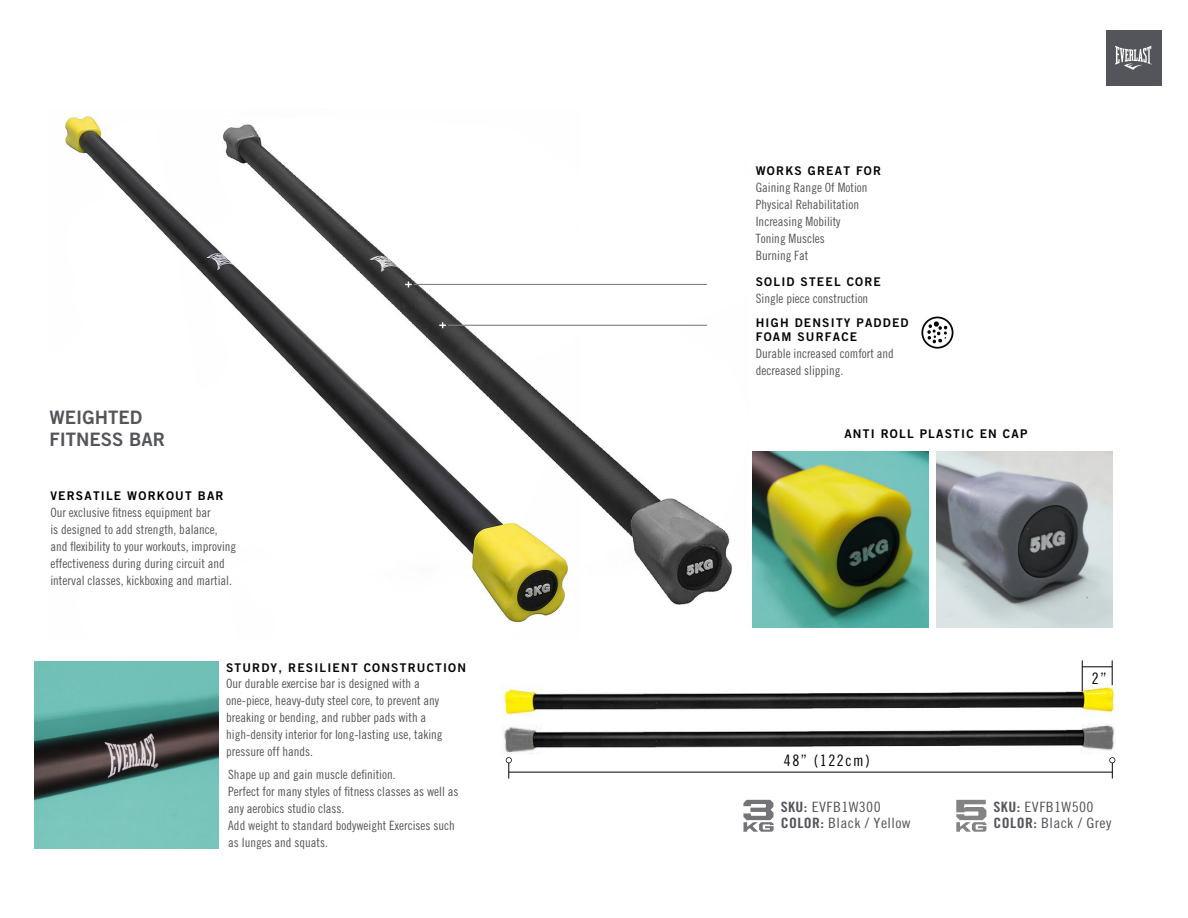
<style>
.page{position:relative;width:1188px;height:918px;background:#fff}
.page>*{position:absolute;margin:0;border:0;box-sizing:border-box;transform-origin:0 0}
.t1{font:18.6px/22.2px "Trade Gothic LT Std Bd 2";color:#54555a}
.t2{font:15.75px "Trade Gothic LT Std Cn 18";letter-spacing:.1em;color:#000}
.t3{font:14.25px/15.8px "Trade Gothic LT Std Cn 18";letter-spacing:.025em;color:#54555a;scale:1.11 1}
.t4{font:12.9px/17.1px "Trade Gothic LT Std Cn 18";color:#54555a}
.t5{font:12px/14.4px "Trade Gothic LT Std Bd 2";letter-spacing:.1em;color:#070606}
.t6{font:12px "Trade Gothic LT Std Bd 2";letter-spacing:.1em;color:#000}
.s1{font-family:"Trade Gothic Bold Cond Twenty"}
</style>
<div class="page">
<img style="left:65px;top:116px;width:667px;height:507px">
<div style="left:1106px;top:30px;width:55px;height:56px;background:#54555a"></div>
<svg style="left:1115px;top:46px;width:37px;height:24px"></svg>
<svg style="left:743px;top:800px;width:31px;height:32px"></svg>
<svg style="left:956px;top:800px;width:30px;height:32px"></svg>
<img style="left:753px;top:451px;width:175px;height:176px">
<img style="left:937px;top:451px;width:175px;height:176px">
<hr style="left:414px;top:284px;width:293px;height:1px;background:#808080">
<svg style="left:405px;top:281px;width:7px;height:6px"></svg>
<hr style="left:448px;top:325px;width:259px;height:1px;background:#808080">
<svg style="left:439px;top:322px;width:7px;height:6px"></svg>
<svg style="left:921px;top:317px;width:32px;height:32px"></svg>
<img style="left:502px;top:678px;width:614px;height:84px">
<svg style="left:1109px;top:757px;width:6px;height:22px"></svg>
<svg style="left:506px;top:757px;width:6px;height:22px"></svg>
<hr style="left:509px;top:772px;width:603px;height:1px;background:#000">
<hr style="left:1082px;top:660px;width:1px;height:31px;background:#000">
<svg style="left:1112px;top:660px;width:1px;height:25px"></svg>
<hr style="left:1082px;top:666px;width:30px;height:1px;background:#000">
<img style="left:34px;top:662px;width:184px;height:186px">
<h1 class="t1" style="left:49px;top:406px;width:117px">WEIGHTED<br>FITNESS BAR</h1>
<p class="t6" style="left:50px;top:488px;width:175px">VERSATILE WORKOUT BAR</p>
<p class="t4" style="left:50px;top:503px;width:187px">Our exclusive fitness equipment bar<br>is designed to add strength, balance, and flexibility to your workouts, improving effectiveness during during circuit and interval classes, kickboxing and martial.</p>
<p class="t5" style="left:226px;top:660px;width:242px">STURDY, RESILIENT CONSTRUCTION</p>
<p class="t4" style="left:226px;top:674px;width:218px">Our durable exercise bar is designed with a one-piece, heavy-duty steel core, to prevent any breaking or bending, and rubber pads with a high-density interior for long-lasting use, taking pressure off hands.</p>
<p class="t4" style="left:228px;top:766px;width:232px">Shape up and gain muscle definition.<br>Perfect for many styles of fitness classes as well as any aerobics studio class.<br>Add weight to standard bodyweight Exercises such as lunges and squats.</p>
<p class="t5" style="left:756px;top:163px;width:127px">WORKS GREAT FOR</p>
<p class="t4" style="left:756px;top:178px;width:113px">Gaining Range Of Motion<br>Physical Rehabilitation<br>Increasing Mobility<br>Toning Muscles<br>Burning Fat</p>
<p class="t5" style="left:756px;top:274px;width:127px">SOLID STEEL CORE</p>
<p class="t4" style="left:756px;top:290px;width:114px">Single piece construction</p>
<p class="t5" style="left:756px;top:315px;width:154px">HIGH DENSITY PADDED<br>FOAM SURFACE</p>
<p class="t4" style="left:756px;top:345px;width:140px">Durable increased comfort and decreased slipping.</p>
<p class="t6" style="left:844px;top:427px;width:184px">ANTI ROLL PLASTIC EN CAP</p>
<p class="t2" style="left:784px;top:752px;width:87px">48” (122cm)</p>
<p class="t2" style="left:1092px;top:669px;width:16px">2”</p>
<p class="t3" style="left:781px;top:799px;width:119px"><span class="s1">SKU:</span> EVFB1W300<br><span class="s1">COLOR:</span> Black / Yellow</p>
<p class="t3" style="left:994px;top:799px;width:108px"><span class="s1">SKU:</span> EVFB1W500<br><span class="s1">COLOR:</span> Black / Grey</p>
</div>
